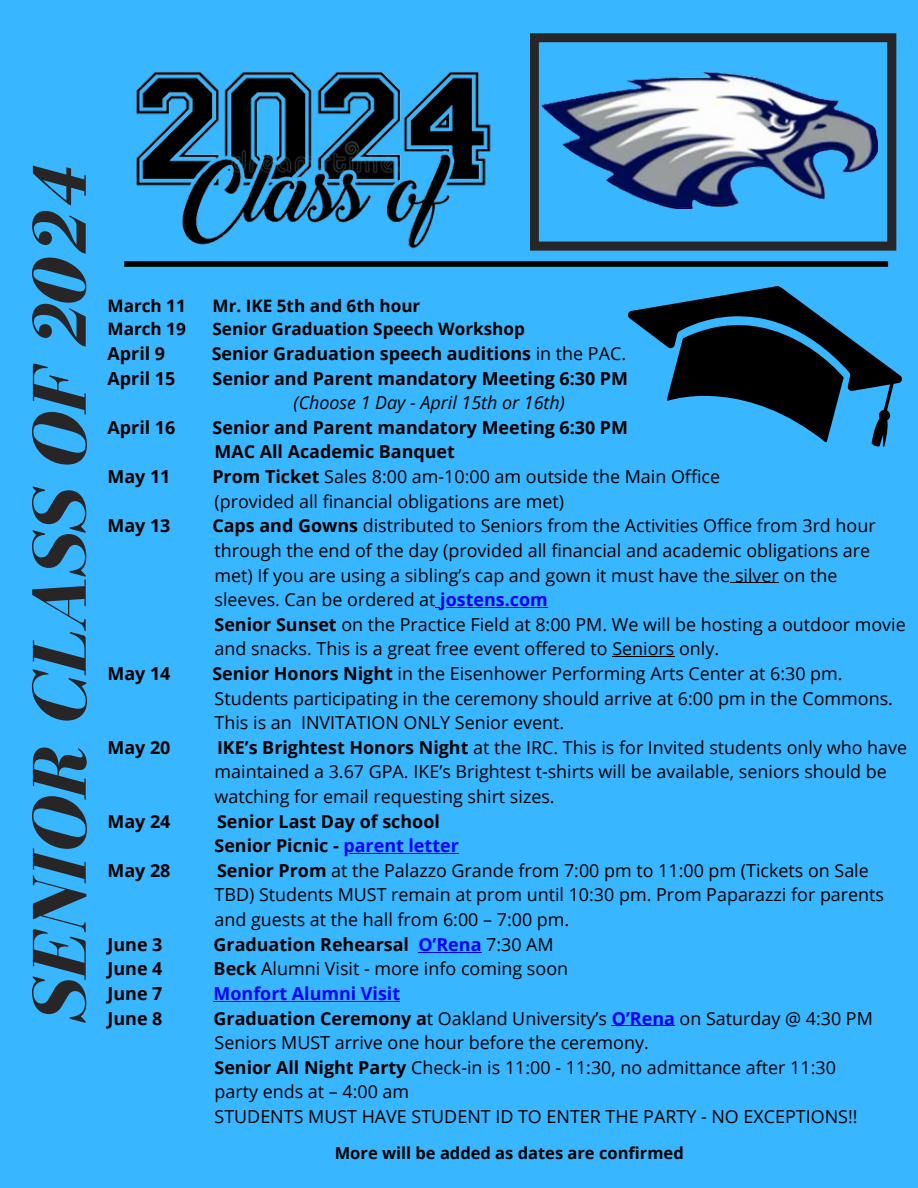
<style>
.page{position:relative;width:918px;height:1188px;background:#38b6ff}
.page>*{position:absolute;margin:0;border:0;box-sizing:border-box;transform-origin:0 0}
.t1{font:italic 700 78.6px "Bodoni FLF";color:#272525}
.t2{font:17.85px/24.6px "Open Sans";color:#000}
.t3{font:700 17.85px/24.6px "Open Sans";color:#000}
.t4{font:italic 17.85px "Open Sans";color:#000}
.t5{font:700 17.85px "Open Sans";color:#00f}
.t6{font:700 17.1px "Open Sans";color:#000}
.t7{font:700 16.5px "Open Sans";color:#000}
.s1{font-weight:400}
.s2{font-weight:700}
.s3{font-weight:700;color:#0901f3}
.s4{color:#00f}
.s5{font-weight:700;color:#00f}
</style>
<div class="page">
<div style="left:124px;top:261px;width:764px;height:6px;background:#000"></div>
<svg style="left:542px;top:33px;width:354px;height:218px"></svg>
<img style="left:124px;top:33px;width:418px;height:234px">
<img style="left:542px;top:71px;width:335px;height:137px">
<hr style="left:730px;top:582px;width:49px;height:1px;background:#000">
<hr style="left:440px;top:607px;width:108px;height:1px;background:#0901f3">
<hr style="left:612px;top:656px;width:62px;height:1px;background:#000">
<hr style="left:343px;top:853px;width:116px;height:1px;background:#00f">
<hr style="left:418px;top:952px;width:63px;height:1px;background:#00f">
<hr style="left:214px;top:1001px;width:186px;height:1px;background:#00f">
<hr style="left:612px;top:1025px;width:63px;height:1px;background:#00f">
<svg style="left:608px;top:261px;width:294px;height:186px"></svg>
<h1 class="t1" style="left:18px;top:1025px;width:863px;rotate:-90deg">SENIOR CLASS OF 2024</h1>
<p class="t6" style="left:108px;top:293px;width:80px">March 11</p>
<p class="t6" style="left:213px;top:293px;width:209px">Mr. IKE 5th and 6th hour</p>
<p class="t6" style="left:108px;top:317px;width:80px">March 19</p>
<p class="t6" style="left:213px;top:317px;width:314px">Senior Graduation Speech Workshop</p>
<p class="t3" style="left:108px;top:341px;width:59px">April 9</p>
<p class="t3" style="left:212px;top:341px;width:416px">Senior Graduation speech auditions <span class="s1">in the PAC.</span></p>
<p class="t3" style="left:108px;top:365px;width:69px">April 15</p>
<p class="t3" style="left:213px;top:365px;width:417px">Senior and Parent mandatory Meeting 6:30 PM</p>
<p class="t4" style="left:294px;top:390px;width:273px">(Choose 1 Day - April 15th or 16th)</p>
<p class="t3" style="left:108px;top:415px;width:69px">April 16</p>
<p class="t3" style="left:213px;top:415px;width:417px">Senior and Parent mandatory Meeting 6:30 PM<br>MAC All Academic Banquet</p>
<p class="t3" style="left:108px;top:464px;width:64px">May 11</p>
<p class="t2" style="left:212px;top:464px;width:509px"><span class="s2">Prom Ticket</span> Sales 8:00 am-10:00 am outside the Main Office (provided all financial obligations are met)</p>
<p class="t3" style="left:108px;top:513px;width:64px">May 13</p>
<p class="t2" style="left:212px;top:513px;width:695px"><span class="s2">Caps and Gowns</span> distributed to Seniors from the Activities Office from 3rd hour through the end of the day (provided all financial and academic obligations are met) If you are using a sibling’s cap and gown it must have the silver on the<br>sleeves. Can be ordered at <span class="s3">jostens.com<br></span><span class="s2">Senior Sunset</span> on the Practice Field at 8:00 PM. We will be hosting a outdoor movie and snacks. This is a great free event offered to Seniors only.</p>
<p class="t3" style="left:108px;top:661px;width:64px">May 14</p>
<p class="t2" style="left:212px;top:661px;width:682px"><span class="s2">Senior Honors Night</span> in the Eisenhower Performing Arts Center at 6:30 pm.<br>Students participating in the ceremony should arrive at 6:00 pm in the Commons.<br>This is an INVITATION ONLY Senior event.</p>
<p class="t3" style="left:108px;top:735px;width:64px">May 20</p>
<p class="t2" style="left:215px;top:735px;width:694px"><span class="s2">IKE’s Brightest Honors Night</span> at the IRC. This is for Invited students only who have maintained a 3.67 GPA. IKE’s Brightest t-shirts will be available, seniors should be watching for email requesting shirt sizes.</p>
<p class="t3" style="left:108px;top:808px;width:64px">May 24</p>
<p class="t3" style="left:215px;top:808px;width:246px">Senior Last Day of school<br>Senior Picnic - <span class="s4">parent letter</span></p>
<p class="t3" style="left:108px;top:858px;width:64px">May 28</p>
<p class="t2" style="left:215px;top:858px;width:671px"><span class="s2">Senior Prom</span> at the Palazzo Grande from 7:00 pm to 11:00 pm (Tickets on Sale<br>TBD) Students MUST remain at prom until 10:30 pm. Prom Paparazzi for parents and guests at the hall from 6:00 – 7:00 pm.</p>
<p class="t3" style="left:108px;top:931px;width:56px">June 3</p>
<p class="t3" style="left:214px;top:931px;width:342px">Graduation Rehearsal <span class="s4">O’Rena</span> <span class="s1">7:30 AM</span></p>
<p class="t3" style="left:108px;top:956px;width:56px">June 4</p>
<p class="t2" style="left:214px;top:956px;width:356px"><span class="s2">Beck</span> Alumni Visit - more info coming soon</p>
<p class="t3" style="left:108px;top:981px;width:56px">June 7</p>
<p class="t5" style="left:214px;top:981px;width:188px">Monfort Alumni Visit</p>
<p class="t3" style="left:108px;top:1005px;width:56px">June 8</p>
<p class="t2" style="left:214px;top:1005px;width:661px"><span class="s2">Graduation Ceremony a</span>t Oakland University’s <span class="s5">O’Rena</span> on Saturday @ 4:30 PM Seniors MUST arrive one hour before the ceremony.<br><span class="s2">Senior All Night Party</span> Check-in is 11:00 - 11:30, no admittance after 11:30 party ends at – 4:00 am<br>STUDENTS MUST HAVE STUDENT ID TO ENTER THE PARTY - NO EXCEPTIONS!!</p>
<p class="t7" style="left:335px;top:1142px;width:351px">More will be added as dates are confirmed</p>
</div>
